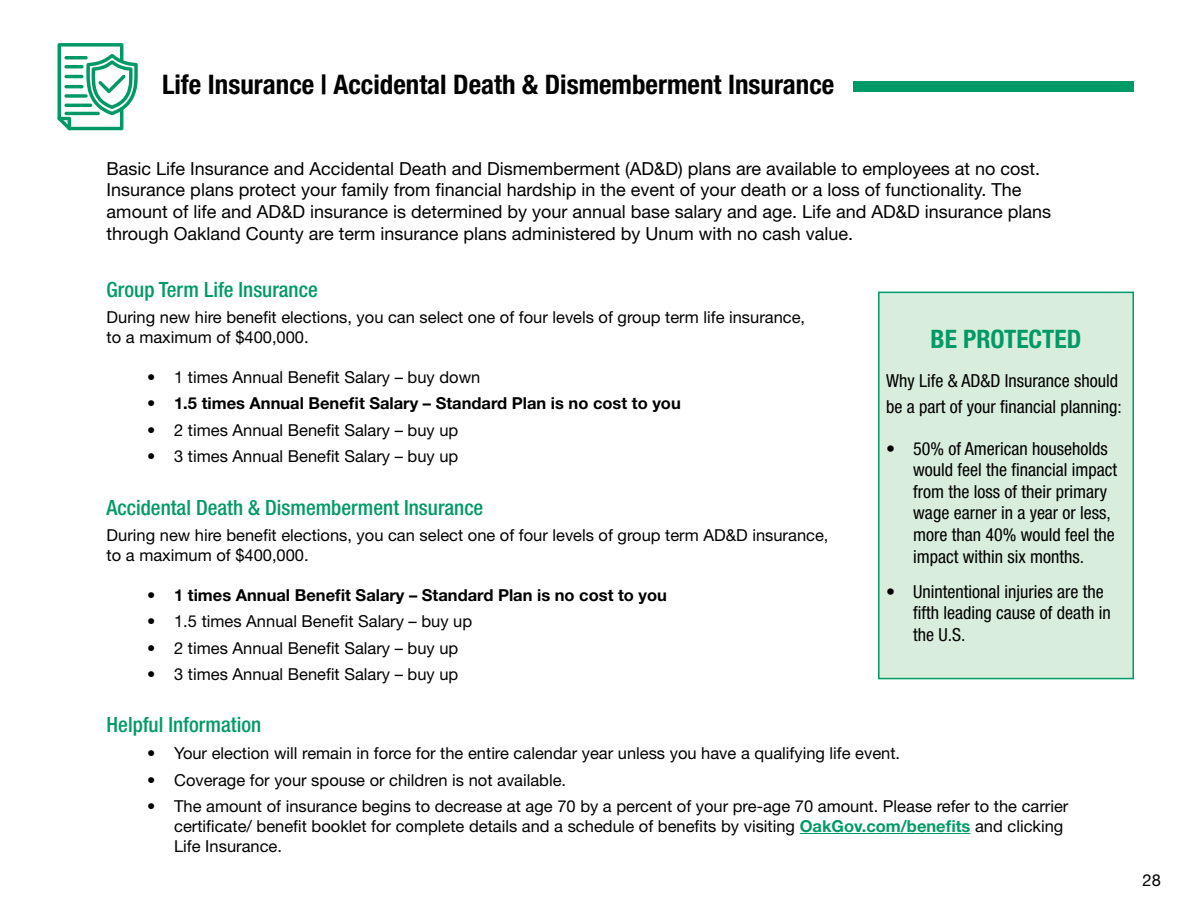
<style>
.page{position:relative;width:1188px;height:918px;background:#fff}
.page>*{position:absolute;margin:0;border:0;box-sizing:border-box;transform-origin:0 0}
.t1{font:700 condensed 27px "Helvetica Neue LT Std";color:#000}
.t2{font:700 condensed 25.5px "Helvetica Neue LT Std";color:#009a66}
.t3{font:500 condensed 21px "Helvetica Neue LT Std";color:#009a66}
.t4{font:18px/21.6px "Helvetica Neue LT Std";color:#000}
.t5{font:condensed 18px/21.6px "Helvetica Neue LT Std";color:#000}
.t6{font:16.5px/19.8px "Helvetica Neue LT Std";color:#000}
.t7{font:700 16.5px "Helvetica Neue LT Std";color:#000}
.s1{font-weight:700;color:#009a66}
</style>
<div class="page">
<svg style="left:57px;top:43px;width:81px;height:87px"></svg>
<hr style="left:64px;top:56px;width:24px;height:3px;background:#096;border-radius:2px">
<hr style="left:64px;top:65px;width:20px;height:3px;background:#096;border-radius:2px">
<hr style="left:64px;top:75px;width:20px;height:3px;background:#096;border-radius:2px">
<hr style="left:64px;top:85px;width:20px;height:3px;background:#096;border-radius:2px">
<svg style="left:64px;top:94px;width:24px;height:4px"></svg>
<hr style="left:64px;top:104px;width:28px;height:3px;background:#096;border-radius:2px">
<hr style="left:64px;top:112px;width:36px;height:3px;background:#096;border-radius:2px">
<div style="left:853px;top:82px;width:281px;height:10px;background:#009a66"></div>
<hr style="left:800px;top:833px;width:171px;height:1px;background:#009a66">
<div style="left:879px;top:292px;width:254px;height:387px;background:#d8eddc"></div>
<div style="left:878px;top:292px;width:256px;height:387px;border:2px solid #009a66"></div>
<h1 class="t1" style="left:162px;top:69px;width:674px">Life Insurance | Accidental Death &amp; Dismemberment Insurance</h1>
<p class="t4" style="left:107px;top:157px;width:946px">Basic Life Insurance and Accidental Death and Dismemberment (AD&amp;D) plans are available to employees at no cost.<br>Insurance plans protect your family from financial hardship in the event of your death or a loss of functionality. The amount of life and AD&amp;D insurance is determined by your annual base salary and age. Life and AD&amp;D insurance plans through Oakland County are term insurance plans administered by Unum with no cash value.</p>
<p class="t3" style="left:107px;top:277px;width:213px">Group Term Life Insurance</p>
<p class="t6" style="left:107px;top:307px;width:700px">During new hire benefit elections, you can select one of four levels of group term life insurance, to a maximum of $400,000.</p>
<p class="t6" style="left:147px;top:367px;width:335px">• 1 times Annual Benefit Salary – buy down</p>
<p class="t7" style="left:147px;top:393px;width:535px">• 1.5 times Annual Benefit Salary – Standard Plan is no cost to you</p>
<p class="t6" style="left:147px;top:420px;width:313px">• 2 times Annual Benefit Salary – buy up</p>
<p class="t6" style="left:147px;top:446px;width:313px">• 3 times Annual Benefit Salary – buy up</p>
<p class="t3" style="left:107px;top:495px;width:378px">Accidental Death &amp; Dismemberment Insurance</p>
<p class="t6" style="left:107px;top:525px;width:723px">During new hire benefit elections, you can select one of four levels of group term AD&amp;D insurance, to a maximum of $400,000.</p>
<p class="t7" style="left:147px;top:584px;width:521px">• 1 times Annual Benefit Salary – Standard Plan is no cost to you</p>
<p class="t6" style="left:147px;top:611px;width:327px">• 1.5 times Annual Benefit Salary – buy up</p>
<p class="t6" style="left:147px;top:638px;width:313px">• 2 times Annual Benefit Salary – buy up</p>
<p class="t6" style="left:147px;top:664px;width:313px">• 3 times Annual Benefit Salary – buy up</p>
<p class="t3" style="left:107px;top:712px;width:156px">Helpful Information</p>
<p class="t6" style="left:147px;top:743px;width:755px">• Your election will remain in force for the entire calendar year unless you have a qualifying life event.</p>
<p class="t6" style="left:147px;top:770px;width:421px">• Coverage for your spouse or children is not available.</p>
<p class="t6" style="left:174px;top:796px;width:896px;text-indent:-27px">• The amount of insurance begins to decrease at age 70 by a percent of your pre-age 70 amount. Please refer to the carrier certificate/ benefit booklet for complete details and a schedule of benefits by visiting <span class="s1">OakGov.com/benefits</span> and clicking<br>Life Insurance.</p>
<h2 class="t2" style="left:931px;top:324px;width:152px">BE PROTECTED</h2>
<p class="t5" style="left:886px;top:368px;width:237px;line-height:25.5px">Why Life &amp; AD&amp;D Insurance should be a part of your financial planning:</p>
<p class="t5" style="left:913px;top:437px;width:205px;text-indent:-27px">• 50% of American households would feel the financial impact from the loss of their primary wage earner in a year or less, more than 40% would feel the impact within six months.</p>
<p class="t5" style="left:913px;top:580px;width:199px;text-indent:-27px">• Unintentional injuries are the fifth leading cause of death in the U.S.</p>
<p class="t6" style="left:1143px;top:870px;width:20px">28</p>
</div>
